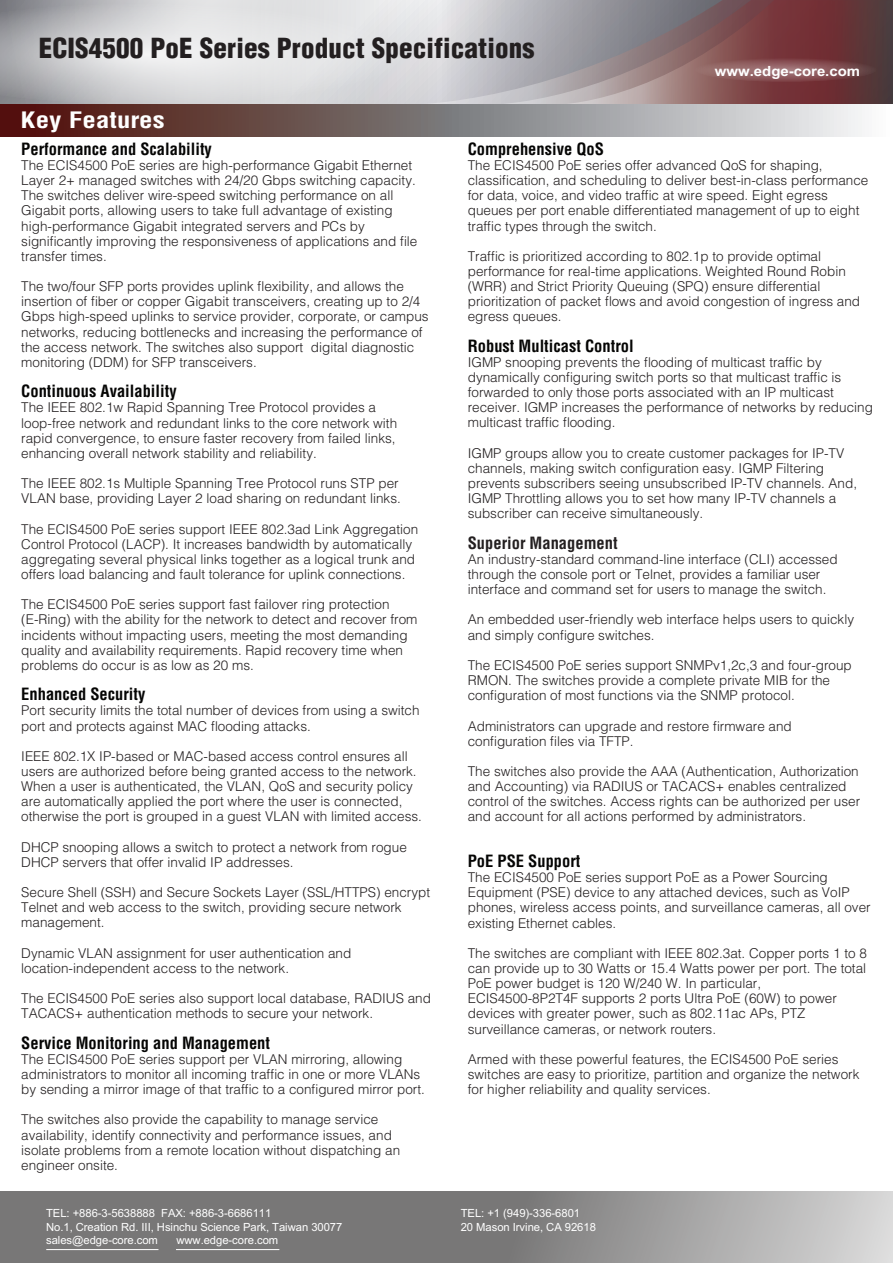
<style>
.page{position:relative;width:893px;height:1263px;background:#fff}
.page>*{position:absolute;margin:0;border:0;box-sizing:border-box;transform-origin:0 0}
.t1{font:900 condensed 27px "Helvetica";letter-spacing:.005em;color:#231f20}
.t2{font:700 condensed 22.05px "Helvetica";letter-spacing:.005em;color:#fff;scale:1.22 1}
.t3{font:700 condensed 16.5px "Helvetica";color:#050504}
.t4{font:700 condensed 16.5px "Helvetica";color:#231f20}
.t5{font:700 14.1px "Arial";color:#fff;scale:1.06 1}
.t6{font:300 13.5px/15.1px "Helvetica";color:#231f20}
.t7{font:11.25px/13.5px "Arial";letter-spacing:-.005em;color:#fff}
</style>
<div class="page">
<div style="left:0;top:1191px;width:893px;height:72px;background:#787777"></div>
<svg style="left:541px;top:1191px;width:352px;height:72px;background:#adacac"></svg>
<hr style="left:46px;top:1249px;width:112px;height:1px;background:#fff">
<hr style="left:176px;top:1249px;width:103px;height:1px;background:#fff">
<svg style="left:0;top:0;width:403px;height:105px;background:#d3d3d5"></svg>
<svg style="left:409px;top:0;width:81px;height:105px;background:#d6d6d9"></svg>
<svg style="left:490px;top:0;width:403px;height:105px;background:#8b7276"></svg>
<svg style="left:695px;top:58px;width:182px;height:24px;background:#8a595b"></svg>
<svg style="left:0;top:105px;width:862px;height:31px;background:#8a7978"></svg>
<h1 class="t1" style="left:39px;top:31px;width:497px">ECIS4500 PoE Series Product Specifications</h1>
<p class="t5" style="left:715px;top:61px;width:139px">www.edge-core.com</p>
<h2 class="t2" style="left:21px;top:106px;width:120px">Key Features</h2>
<p class="t3" style="left:21px;top:138px;width:192px">Performance and Scalability</p>
<p class="t6" style="left:21px;top:157px;width:398px">The ECIS4500 PoE series are high-performance Gigabit Ethernet Layer 2+ managed switches with 24/20 Gbps switching capacity.<br>The switches deliver wire-speed switching performance on all Gigabit ports, allowing users to take full advantage of existing high-performance Gigabit integrated servers and PCs by significantly improving the responsiveness of applications and file transfer times.</p>
<p class="t6" style="left:21px;top:278px;width:409px">The two/four SFP ports provides uplink flexibility, and allows the insertion of fiber or copper Gigabit transceivers, creating up to 2/4<br>Gbps high-speed uplinks to service provider, corporate, or campus networks, reducing bottlenecks and increasing the performance of the access network. The switches also support digital diagnostic monitoring (DDM) for SFP transceivers.</p>
<p class="t3" style="left:21px;top:381px;width:157px">Continuous Availability</p>
<p class="t6" style="left:21px;top:399px;width:377px">The IEEE 802.1w Rapid Spanning Tree Protocol provides a loop-free network and redundant links to the core network with rapid convergence, to ensure faster recovery from failed links, enhancing overall network stability and reliability.</p>
<p class="t6" style="left:21px;top:475px;width:381px">The IEEE 802.1s Multiple Spanning Tree Protocol runs STP per<br>VLAN base, providing Layer 2 load sharing on redundant links.</p>
<p class="t6" style="left:21px;top:520px;width:398px">The ECIS4500 PoE series support IEEE 802.3ad Link Aggregation Control Protocol (LACP). It increases bandwidth by automatically aggregating several physical links together as a logical trunk and offers load balancing and fault tolerance for uplink connections.</p>
<p class="t6" style="left:21px;top:596px;width:398px">The ECIS4500 PoE series support fast failover ring protection (E-Ring) with the ability for the network to detect and recover from incidents without impacting users, meeting the most demanding quality and availability requirements. Rapid recovery time when problems do occur is as low as 20 ms.</p>
<p class="t3" style="left:21px;top:684px;width:126px">Enhanced Security</p>
<p class="t6" style="left:21px;top:702px;width:400px">Port security limits the total number of devices from using a switch port and protects against MAC flooding attacks.</p>
<p class="t6" style="left:21px;top:748px;width:402px">IEEE 802.1X IP-based or MAC-based access control ensures all users are authorized before being granted access to the network.<br>When a user is authenticated, the VLAN, QoS and security policy are automatically applied the port where the user is connected, otherwise the port is grouped in a guest VLAN with limited access.</p>
<p class="t6" style="left:21px;top:839px;width:387px">DHCP snooping allows a switch to protect a network from rogue<br>DHCP servers that offer invalid IP addresses.</p>
<p class="t6" style="left:21px;top:884px;width:410px">Secure Shell (SSH) and Secure Sockets Layer (SSL/HTTPS) encrypt<br>Telnet and web access to the switch, providing secure network management.</p>
<p class="t6" style="left:21px;top:945px;width:332px">Dynamic VLAN assignment for user authentication and location-independent access to the network.</p>
<p class="t6" style="left:21px;top:990px;width:411px">The ECIS4500 PoE series also support local database, RADIUS and<br>TACACS+ authentication methods to secure your network.</p>
<p class="t3" style="left:21px;top:1032px;width:250px">Service Monitoring and Management</p>
<p class="t6" style="left:21px;top:1051px;width:405px">The ECIS4500 PoE series support per VLAN mirroring, allowing administrators to monitor all incoming traffic in one or more VLANs by sending a mirror image of that traffic to a configured mirror port.</p>
<p class="t6" style="left:21px;top:1111px;width:380px">The switches also provide the capability to manage service availability, identify connectivity and performance issues, and isolate problems from a remote location without dispatching an engineer onsite.</p>
<p class="t7" style="left:46px;top:1207px;width:298px">TEL: +886-3-5638888 FAX: +886-3-6686111<br>No.1, Creation Rd. III, Hsinchu Science Park, Taiwan 30077 sales@edge-core.com</p>
<p class="t7" style="left:176px;top:1234px;width:103px">www.edge-core.com</p>
<p class="t3" style="left:468px;top:138px;width:138px">Comprehensive QoS</p>
<p class="t6" style="left:468px;top:157px;width:402px">The ECIS4500 PoE series offer advanced QoS for shaping, classification, and scheduling to deliver best-in-class performance for data, voice, and video traffic at wire speed. Eight egress queues per port enable differentiated management of up to eight traffic types through the switch.</p>
<p class="t6" style="left:468px;top:248px;width:394px">Traffic is prioritized according to 802.1p to provide optimal performance for real-time applications. Weighted Round Robin (WRR) and Strict Priority Queuing (SPQ) ensure differential prioritization of packet flows and avoid congestion of ingress and egress queues.</p>
<p class="t3" style="left:468px;top:335px;width:167px">Robust Multicast Control</p>
<p class="t6" style="left:468px;top:354px;width:407px">IGMP snooping prevents the flooding of multicast traffic by dynamically configuring switch ports so that multicast traffic is forwarded to only those ports associated with an IP multicast receiver. IGMP increases the performance of networks by reducing multicast traffic flooding.</p>
<p class="t6" style="left:468px;top:445px;width:391px">IGMP groups allow you to create customer packages for IP-TV channels, making switch configuration easy. IGMP Filtering prevents subscribers seeing unsubscribed IP-TV channels. And, IGMP Throttling allows you to set how many IP-TV channels a subscriber can receive simultaneously.</p>
<p class="t4" style="left:468px;top:532px;width:151px">Superior Management</p>
<p class="t6" style="left:468px;top:551px;width:371px">An industry-standard command-line interface (CLI) accessed through the console port or Telnet, provides a familiar user interface and command set for users to manage the switch.</p>
<p class="t6" style="left:468px;top:611px;width:388px">An embedded user-friendly web interface helps users to quickly and simply configure switches.</p>
<p class="t6" style="left:468px;top:657px;width:386px">The ECIS4500 PoE series support SNMPv1,2c,3 and four-group<br>RMON. The switches provide a complete private MIB for the configuration of most functions via the SNMP protocol.</p>
<p class="t6" style="left:468px;top:717px;width:326px">Administrators can upgrade and restore firmware and configuration files via TFTP.</p>
<p class="t6" style="left:468px;top:763px;width:394px">The switches also provide the AAA (Authentication, Authorization and Accounting) via RADIUS or TACACS+ enables centralized control of the switches. Access rights can be authorized per user and account for all actions performed by administrators.</p>
<p class="t3" style="left:468px;top:850px;width:114px">PoE PSE Support</p>
<p class="t6" style="left:468px;top:869px;width:404px">The ECIS4500 PoE series support PoE as a Power Sourcing Equipment (PSE) device to any attached devices, such as VoIP phones, wireless access points, and surveillance cameras, all over existing Ethernet cables.</p>
<p class="t6" style="left:468px;top:945px;width:401px">The switches are compliant with IEEE 802.3at. Copper ports 1 to 8 can provide up to 30 Watts or 15.4 Watts power per port. The total PoE power budget is 120 W/240 W. In particular, ECIS4500-8P2T4F supports 2 ports Ultra PoE (60W) to power devices with greater power, such as 802.11ac APs, PTZ surveillance cameras, or network routers.</p>
<p class="t6" style="left:468px;top:1051px;width:393px">Armed with these powerful features, the ECIS4500 PoE series switches are easy to prioritize, partition and organize the network for higher reliability and quality services.</p>
<p class="t7" style="left:461px;top:1207px;width:137px">TEL: +1 (949)-336-6801<br>20 Mason Irvine, CA 92618</p>
</div>
